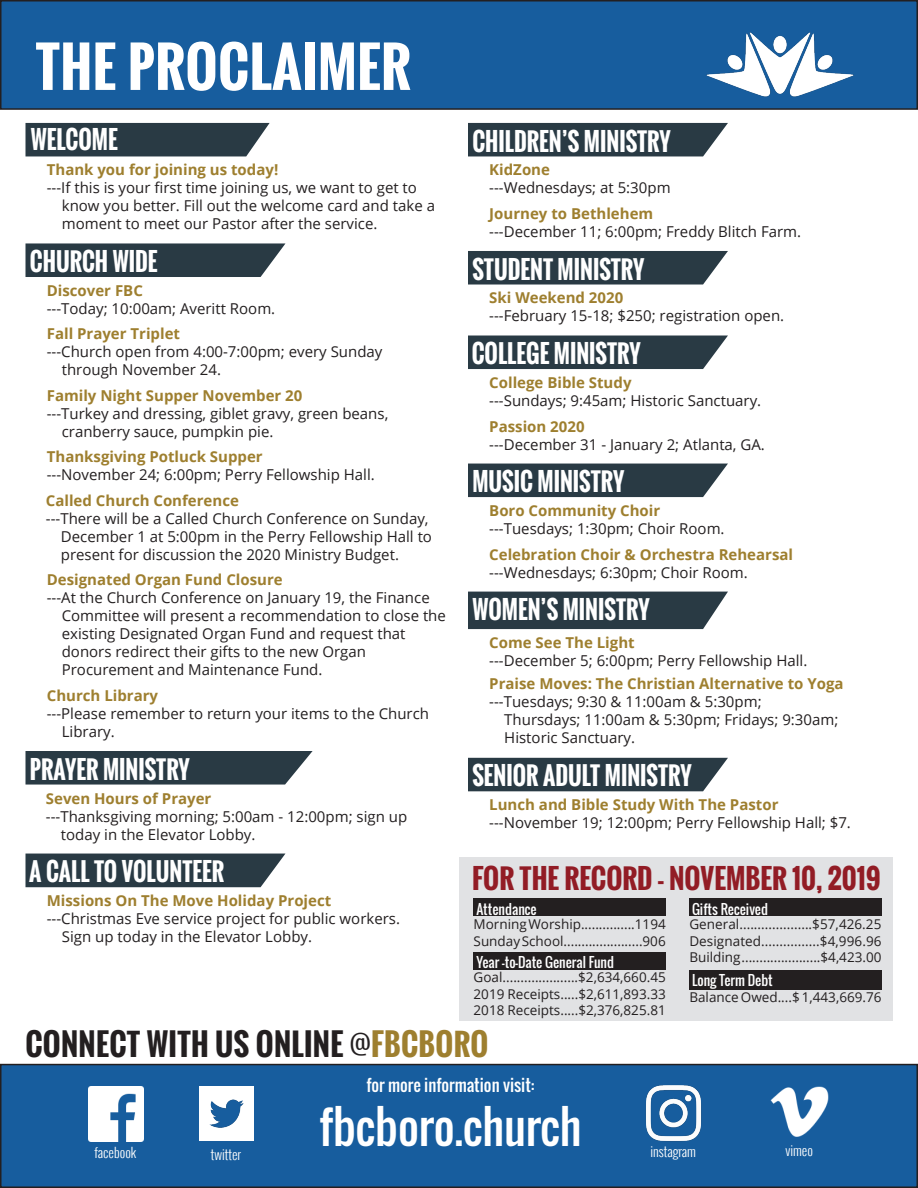
<style>
.page{position:relative;width:918px;height:1188px;background:#fff}
.page>*{position:absolute;margin:0;border:0;box-sizing:border-box;transform-origin:0 0}
.t1{font:700 54px "Oswald";letter-spacing:.01em;color:#fff}
.t2{font:45px "Oswald";color:#fff}
.t3{font:700 30px "Oswald";letter-spacing:.01em;color:#231f20}
.t4{font:700 27px "Oswald";color:#921c25}
.t5{font:700 24.75px "Oswald";color:#fff;scale:.91 1}
.t6{font:16.5px "Oswald";color:#fff}
.t7{font:15px/18px "Open Sans";color:#231f20}
.t8{font:700 15px "Open Sans";color:#9e7f2f}
.t9{font:13.5px/16.2px "Open Sans";color:#231f20}
.t10{font:13.5px "Oswald";color:#fff}
.t11{font:300 13.5px "Oswald";color:#fff}
.s1{font-weight:300}
.s2{color:#9e7f2f}
</style>
<div class="page">
<div style="left:1px;top:1065px;width:916px;height:122px;background:#175d9e"></div>
<div style="left:0;top:1064px;width:918px;height:124px;border:2px solid #231f20"></div>
<div style="left:1px;top:1px;width:916px;height:108px;background:#175d9e"></div>
<div style="left:0;top:0;width:918px;height:110px;border:2px solid #231f20"></div>
<img style="left:706px;top:32px;width:148px;height:65px">
<div style="left:459px;top:857px;width:433px;height:164px;background:#e1e2e4"></div>
<div style="left:474px;top:952px;width:192px;height:17px;background:#231f20"></div>
<div style="left:689px;top:970px;width:193px;height:19px;background:#231f20"></div>
<div style="left:474px;top:899px;width:192px;height:17px;background:#231f20"></div>
<div style="left:689px;top:899px;width:193px;height:17px;background:#231f20"></div>
<img style="left:88px;top:1086px;width:56px;height:56px">
<img style="left:199px;top:1087px;width:54px;height:54px">
<img style="left:646px;top:1085px;width:56px;height:57px">
<img style="left:770px;top:1086px;width:59px;height:51px">
<svg style="left:26px;top:243px;width:259px;height:34px;background:#35454f"></svg>
<div style="left:468px;top:592px;width:260px;height:37px;background:#293a44"></div>
<svg style="left:468px;top:251px;width:260px;height:34px;background:#35454f"></svg>
<div style="left:468px;top:336px;width:260px;height:33px;background:#293a44"></div>
<div style="left:468px;top:123px;width:260px;height:33px;background:#293a44"></div>
<div style="left:468px;top:464px;width:260px;height:33px;background:#293a44"></div>
<div style="left:26px;top:123px;width:244px;height:33px;background:#293a44"></div>
<div style="left:468px;top:758px;width:260px;height:33px;background:#293a44"></div>
<svg style="left:26px;top:751px;width:287px;height:34px;background:#36464f"></svg>
<div style="left:26px;top:854px;width:259px;height:33px;background:#293a44"></div>
<p class="t1" style="left:36px;top:26px;width:376px">THE PROCLAIMER</p>
<p class="t5" style="left:31px;top:121px;width:97px">WELCOME</p>
<p class="t8" style="left:47px;top:159px;width:233px">Thank you for joining us today!</p>
<p class="t7" style="left:47px;top:179px;width:372px">---If this is your first time joining us, we want to get to</p>
<p class="t7" style="left:62px;top:197px;width:375px">know you better. Fill out the welcome card and take a moment to meet our Pastor after the service.</p>
<p class="t5" style="left:30px;top:243px;width:142px">CHURCH WIDE</p>
<p class="t8" style="left:47px;top:280px;width:98px">Discover FBC</p>
<p class="t7" style="left:47px;top:299px;width:230px">---Today; 10:00am; Averitt Room.</p>
<p class="t8" style="left:47px;top:323px;width:135px">Fall Prayer Triplet</p>
<p class="t7" style="left:47px;top:343px;width:337px">---Church open from 4:00-7:00pm; every Sunday</p>
<p class="t7" style="left:62px;top:361px;width:161px">through November 24.</p>
<p class="t8" style="left:47px;top:385px;width:257px">Family Night Supper November 20</p>
<p class="t7" style="left:47px;top:404px;width:343px">---Turkey and dressing, giblet gravy, green beans,</p>
<p class="t7" style="left:62px;top:422px;width:213px">cranberry sauce, pumpkin pie.</p>
<p class="t8" style="left:47px;top:446px;width:217px">Thanksgiving Potluck Supper</p>
<p class="t7" style="left:47px;top:466px;width:330px">---November 24; 6:00pm; Perry Fellowship Hall.</p>
<p class="t8" style="left:46px;top:490px;width:195px">Called Church Conference</p>
<p class="t7" style="left:46px;top:509px;width:384px">---There will be a Called Church Conference on Sunday,</p>
<p class="t7" style="left:61px;top:527px;width:373px">December 1 at 5:00pm in the Perry Fellowship Hall to present for discussion the 2020 Ministry Budget.</p>
<p class="t8" style="left:47px;top:569px;width:237px">Designated Organ Fund Closure</p>
<p class="t7" style="left:47px;top:589px;width:384px">---At the Church Conference on January 19, the Finance</p>
<p class="t7" style="left:62px;top:607px;width:386px">Committee will present a recommendation to close the existing Designated Organ Fund and request that</p>
<p class="t7" style="left:62px;top:643px;width:306px">donors redirect their gifts to the new Organ</p>
<p class="t7" style="left:62px;top:661px;width:262px">Procurement and Maintenance Fund.</p>
<p class="t8" style="left:47px;top:685px;width:113px">Church Library</p>
<p class="t7" style="left:47px;top:704px;width:384px">---Please remember to return your items to the Church</p>
<p class="t7" style="left:62px;top:722px;width:54px">Library.</p>
<p class="t5" style="left:30px;top:750px;width:177px">PRAYER MINISTRY</p>
<p class="t8" style="left:46px;top:787px;width:167px">Seven Hours of Prayer</p>
<p class="t7" style="left:46px;top:807px;width:363px">---Thanksgiving morning; 5:00am - 12:00pm; sign up</p>
<p class="t7" style="left:61px;top:825px;width:196px">today in the Elevator Lobby.</p>
<p class="t5" style="left:29px;top:853px;width:216px">A CALL TO VOLUNTEER</p>
<p class="t8" style="left:47px;top:890px;width:286px">Missions On The Move Holiday Project</p>
<p class="t7" style="left:47px;top:909px;width:355px">---Christmas Eve service project for public workers.</p>
<p class="t7" style="left:62px;top:927px;width:252px">Sign up today in the Elevator Lobby.</p>
<p class="t5" style="left:472px;top:122px;width:220px">CHILDREN’S MINISTRY</p>
<p class="t8" style="left:489px;top:159px;width:62px">KidZone</p>
<p class="t7" style="left:489px;top:179px;width:183px">---Wednesdays; at 5:30pm</p>
<p class="t8" style="left:489px;top:203px;width:165px">Journey to Bethlehem</p>
<p class="t7" style="left:489px;top:222px;width:313px">---December 11; 6:00pm; Freddy Blitch Farm.</p>
<p class="t5" style="left:472px;top:250px;width:191px">STUDENT MINISTRY</p>
<p class="t8" style="left:489px;top:287px;width:135px">Ski Weekend 2020</p>
<p class="t7" style="left:489px;top:307px;width:296px">---February 15-18; $250; registration open.</p>
<p class="t5" style="left:472px;top:335px;width:187px">COLLEGE MINISTRY</p>
<p class="t8" style="left:489px;top:372px;width:144px">College Bible Study</p>
<p class="t7" style="left:489px;top:391px;width:273px">---Sundays; 9:45am; Historic Sanctuary.</p>
<p class="t8" style="left:489px;top:415px;width:97px">Passion 2020</p>
<p class="t7" style="left:489px;top:435px;width:277px">---December 31 - January 2; Atlanta, GA.</p>
<p class="t5" style="left:472px;top:463px;width:169px">MUSIC MINISTRY</p>
<p class="t8" style="left:489px;top:500px;width:172px">Boro Community Choir</p>
<p class="t7" style="left:489px;top:519px;width:237px">---Tuesdays; 1:30pm; Choir Room.</p>
<p class="t8" style="left:489px;top:544px;width:305px">Celebration Choir &amp; Orchestra Rehearsal</p>
<p class="t7" style="left:489px;top:563px;width:260px">---Wednesdays; 6:30pm; Choir Room.</p>
<p class="t5" style="left:472px;top:591px;width:196px">WOMEN’S MINISTRY</p>
<p class="t8" style="left:489px;top:632px;width:147px">Come See The Light</p>
<p class="t7" style="left:489px;top:651px;width:320px">---December 5; 6:00pm; Perry Fellowship Hall.</p>
<p class="t8" style="left:489px;top:673px;width:356px">Praise Moves: The Christian Alternative to Yoga</p>
<p class="t7" style="left:489px;top:692px;width:274px">---Tuesdays; 9:30 &amp; 11:00am &amp; 5:30pm;</p>
<p class="t7" style="left:504px;top:710px;width:336px">Thursdays; 11:00am &amp; 5:30pm; Fridays; 9:30am;</p>
<p class="t7" style="left:504px;top:728px;width:132px">Historic Sanctuary.</p>
<p class="t5" style="left:472px;top:757px;width:243px">SENIOR ADULT MINISTRY</p>
<p class="t8" style="left:489px;top:794px;width:291px">Lunch and Bible Study With The Pastor</p>
<p class="t7" style="left:489px;top:813px;width:363px">---November 19; 12:00pm; Perry Fellowship Hall; $7.</p>
<p class="t4" style="left:472px;top:859px;width:410px">FOR THE RECORD - NOVEMBER 10, 2019</p>
<p class="t10" style="left:476px;top:899px;width:62px">Attendance</p>
<p class="t10" style="left:692px;top:899px;width:77px">Gifts Received</p>
<p class="t9" style="left:689px;top:916px;width:194px">General....................$57,426.25</p>
<p class="t9" style="left:689px;top:932px;width:194px">Designated................$4,996.96</p>
<p class="t9" style="left:689px;top:948px;width:194px">Building ......................$4,423.00</p>
<p class="t9" style="left:474px;top:916px;width:194px">Morning Worship...............1194</p>
<p class="t9" style="left:474px;top:932px;width:194px">Sunday School......................906</p>
<p class="t10" style="left:476px;top:952px;width:139px">Year -to-Date General Fund</p>
<p class="t9" style="left:474px;top:969px;width:194px">Goal.....................$2,634,660.45<br>2019 Receipts.....$2,611,893.33</p>
<p class="t9" style="left:474px;top:1002px;width:194px">2018 Receipts.....$2,376,825.81</p>
<p class="t10" style="left:692px;top:970px;width:82px">Long Term Debt</p>
<p class="t9" style="left:689px;top:989px;width:194px">Balance Owed....$ 1,443,669.76</p>
<p class="t3" style="left:26px;top:1021px;width:464px">CONNECT WITH US ONLINE <span class="s1">@</span><span class="s2">FBCBORO</span></p>
<p class="t6" style="left:366px;top:1073px;width:170px">for more information visit:</p>
<p class="t2" style="left:319px;top:1093px;width:264px">fbcboro.church</p>
<p class="t11" style="left:94px;top:1143px;width:43px">facebook</p>
<p class="t11" style="left:211px;top:1145px;width:32px">twitter</p>
<p class="t11" style="left:651px;top:1141px;width:47px">instagram</p>
<p class="t11" style="left:786px;top:1140px;width:29px">vimeo</p>
</div>
